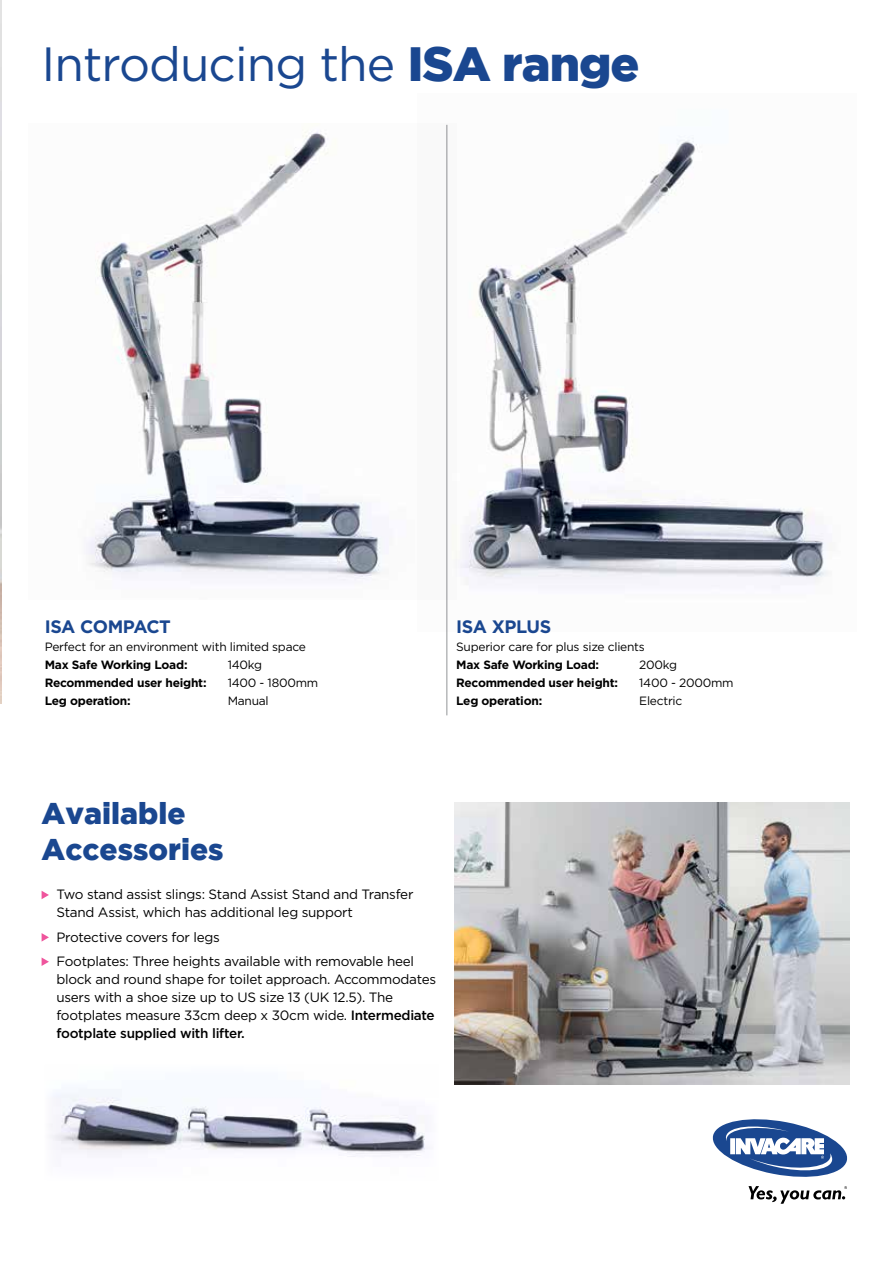
<style>
.page{position:relative;width:893px;height:1263px;background:#fff}
.page>*{position:absolute;margin:0;border:0;box-sizing:border-box;transform-origin:0 0}
.t1{font:48px "Gotham";letter-spacing:-.02em;color:#1a4790}
.t2{font:900 30px/36px "Gotham";color:#1a4790}
.t3{font:700 18px "Gotham";letter-spacing:-.02em;color:#1a4790}
.t4{font:13.5px/18px "Gotham";letter-spacing:-.02em;color:#000}
.t5{font:12px "Gotham";letter-spacing:-.02em;color:#000}
.t6{font:700 12px "Gotham";letter-spacing:-.02em;color:#000}
.s1{font-weight:900}
.s2{font-weight:500}
</style>
<div class="page">
<svg style="left:712px;top:1119px;width:136px;height:85px"></svg>
<img style="left:0;top:0;width:1px;height:704px">
<svg style="left:42px;top:891px;width:7px;height:8px"></svg>
<svg style="left:42px;top:933px;width:7px;height:8px"></svg>
<svg style="left:42px;top:957px;width:7px;height:9px"></svg>
<img style="left:454px;top:802px;width:395px;height:282px">
<hr style="left:446px;top:125px;width:1px;height:590px;background:#939598">
<img style="left:86px;top:131px;width:296px;height:450px">
<img style="left:446px;top:124px;width:382px;height:507px">
<img style="left:51px;top:1089px;width:377px;height:68px">
<h1 class="t1" style="left:42px;top:33px;width:600px">Introducing the <span class="s1">ISA range</span></h1>
<h3 class="t3" style="left:45px;top:615px;width:128px">ISA COMPACT</h3>
<p class="t5" style="left:45px;top:639px;width:263px">Perfect for an environment with limited space</p>
<p class="t6" style="left:45px;top:657px;width:144px">Max Safe Working Load:</p>
<p class="t5" style="left:228px;top:657px;width:36px">140kg</p>
<p class="t6" style="left:45px;top:675px;width:163px">Recommended user height:</p>
<p class="t5" style="left:228px;top:675px;width:92px">1400 - 1800mm</p>
<p class="t6" style="left:45px;top:693px;width:88px">Leg operation:</p>
<p class="t5" style="left:228px;top:693px;width:43px">Manual</p>
<h3 class="t3" style="left:456px;top:615px;width:97px">ISA XPLUS</h3>
<p class="t5" style="left:456px;top:639px;width:190px">Superior care for plus size clients</p>
<p class="t6" style="left:456px;top:657px;width:144px">Max Safe Working Load:</p>
<p class="t5" style="left:639px;top:657px;width:39px">200kg</p>
<p class="t6" style="left:456px;top:675px;width:163px">Recommended user height:</p>
<p class="t5" style="left:639px;top:675px;width:96px">1400 - 2000mm</p>
<p class="t6" style="left:456px;top:693px;width:88px">Leg operation:</p>
<p class="t5" style="left:639px;top:693px;width:45px">Electric</p>
<h2 class="t2" style="left:42px;top:795px;width:184px">Available<br>Accessories</h2>
<p class="t4" style="left:56px;top:885px;width:359px">Two stand assist slings: Stand Assist Stand and Transfer<br>Stand Assist, which has additional leg support</p>
<p class="t4" style="left:56px;top:924px;width:359px;line-height:24.5px">Protective covers for legs<br>Footplates: Three heights available with removable heel</p>
<p class="t4" style="left:56px;top:970px;width:381px">block and round shape for toilet approach. Accommodates users with a shoe size up to US size 13 (UK 12.5). The footplates measure 33cm deep x 30cm wide. <span class="s2">Intermediate footplate supplied with lifter.</span></p>
</div>
